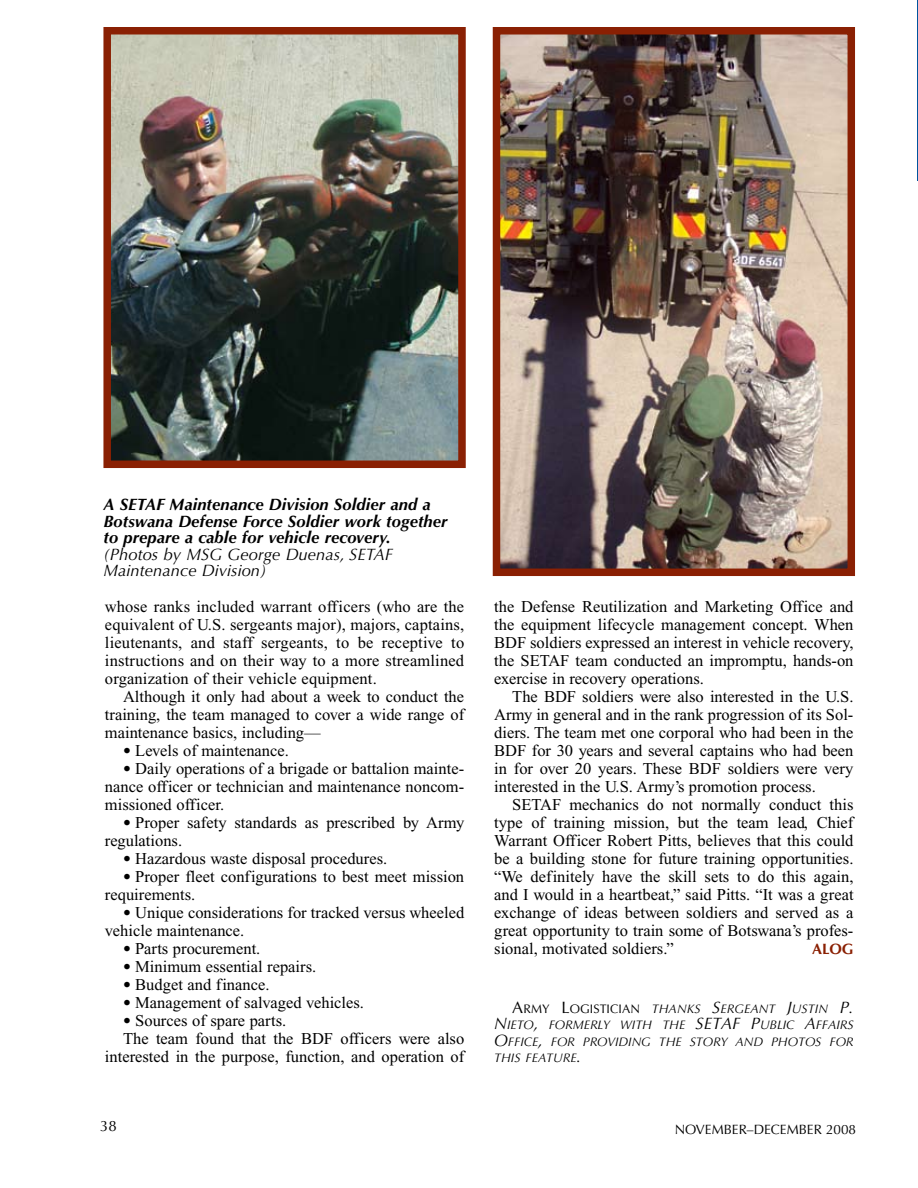
<style>
.page{position:relative;width:918px;height:1188px;background:#fff}
.page>*{position:absolute;margin:0;border:0;box-sizing:border-box;transform-origin:0 0}
.t1{font:16.5px/18px "Times New Roman";color:#000;text-align:justify}
.t2{font:italic 700 16.5px/16.5px "Optima LT Std";letter-spacing:.005em;color:#000}
.t3{font:italic 16.5px/16.5px "Optima LT Std";letter-spacing:.005em;color:#000}
.t4{font:700 15px "Optima LT Std";color:#8a2003}
.t5{font:15px "Optima LT Std";color:#000}
.t6{font:13.5px "Optima LT Std";color:#000}
.t7{font:italic 12.3px/16.5px "Optima LT Std";color:#000}
.s1{font-size:22.5px}
.s2{font-style:normal;font-size:16.5px}
.s3{font-style:normal}
.s4{font-size:16.5px}
</style>
<div class="page">
<img style="left:112px;top:36px;width:345px;height:423px">
<div style="left:103px;top:27px;width:363px;height:441px;border:8px solid #8a2003"></div>
<img style="left:502px;top:36px;width:344px;height:531px">
<div style="left:493px;top:27px;width:362px;height:549px;border:8px solid #8a2003"></div>
<p class="t2" style="left:103px;top:496px;width:346px">A SETAF Maintenance Division Soldier and a<br>Botswana Defense Force Soldier work together to prepare a cable for vehicle recovery.</p>
<p class="t3" style="left:103px;top:546px;width:291px">(Photos by MSG George Duenas, SETAF<br>Maintenance Division)</p>
<p class="t1" style="left:105px;top:598px;width:361px">whose ranks included warrant officers (who are the equivalent of U.S. sergeants major), majors, captains, lieutenants, and staff sergeants, to be receptive to instructions and on their way to a more streamlined organization of their vehicle equipment.</p>
<p class="t1" style="left:105px;top:688px;width:361px;text-indent:18px">Although it only had about a week to conduct the training, the team managed to cover a wide range of maintenance basics, including—</p>
<p class="t1" style="left:123px;top:742px;width:167px"><span class="s1">•</span> Levels of maintenance.</p>
<p class="t1" style="left:105px;top:760px;width:361px;text-indent:18px"><span class="s1">•</span> Daily operations of a brigade or battalion mainte&shy;nance officer or technician and maintenance noncom&shy;missioned officer.</p>
<p class="t1" style="left:105px;top:814px;width:361px;text-indent:18px"><span class="s1">•</span> Proper safety standards as prescribed by Army regulations.</p>
<p class="t1" style="left:123px;top:850px;width:266px"><span class="s1">•</span> Hazardous waste disposal procedures.</p>
<p class="t1" style="left:105px;top:868px;width:361px;text-indent:18px"><span class="s1">•</span> Proper fleet configurations to best meet mission requirements.</p>
<p class="t1" style="left:105px;top:904px;width:361px;text-indent:18px"><span class="s1">•</span> Unique considerations for tracked versus wheeled vehicle maintenance.</p>
<p class="t1" style="left:123px;top:940px;width:139px"><span class="s1">•</span> Parts procurement.</p>
<p class="t1" style="left:123px;top:958px;width:195px"><span class="s1">•</span> Minimum essential repairs.</p>
<p class="t1" style="left:123px;top:976px;width:148px"><span class="s1">•</span> Budget and finance.</p>
<p class="t1" style="left:123px;top:994px;width:243px"><span class="s1">•</span> Management of salvaged vehicles.</p>
<p class="t1" style="left:123px;top:1012px;width:165px"><span class="s1">•</span> Sources of spare parts.</p>
<p class="t1" style="left:123px;top:1030px;width:343px">The team found that the BDF officers were also</p>
<p class="t1" style="left:105px;top:1048px;width:361px">interested in the purpose, function, and operation of</p>
<p class="t1" style="left:494px;top:598px;width:361px">the Defense Reutilization and Marketing Office and the equipment lifecycle management concept. When BDF soldiers expressed an interest in vehicle recovery, the SETAF team conducted an impromptu, hands-on exercise in recovery operations.</p>
<p class="t1" style="left:494px;top:688px;width:361px;text-indent:18px">The BDF soldiers were also interested in the U.S.<br>Army in general and in the rank progression of its Sol&shy;diers. The team met one corporal who had been in the BDF for 30 years and several captains who had been in for over 20 years. These BDF soldiers were very interested in the U.S. Army’s promotion process.</p>
<p class="t1" style="left:494px;top:796px;width:361px;text-indent:18px">SETAF mechanics do not normally conduct this type of training mission, but the team lead, Chief Warrant Officer Robert Pitts, believes that this could be a building stone for future training opportunities. “We definitely have the skill sets to do this again, and I would in a heartbeat,” said Pitts. “It was a great exchange of ideas between soldiers and served as a great opportunity to train some of Botswana’s profes&shy;sional, motivated soldiers.”</p>
<p class="t4" style="left:812px;top:940px;width:43px">ALOG</p>
<p class="t7" style="left:494px;top:1000px;width:361px;text-indent:18px"><span class="s2">A</span><span class="s3">RMY</span> <span class="s2">L</span><span class="s3">OGISTICIAN</span> THANKS <span class="s4">S</span>ERGEANT <span class="s4">J</span>USTIN <span class="s4">P.<br>N</span>IETO<span class="s4">,</span> FORMERLY WITH THE <span class="s4">SETAF</span></p>
<p class="t7" style="left:494px;top:1017px;width:361px;text-align:justify;text-indent:257px"><span class="s4">P</span>UBLIC <span class="s4">A</span>FFAIRS <span class="s4">O</span>FFICE<span class="s4">,</span> FOR PROVIDING THE STORY AND PHOTOS FOR THIS FEATURE<span class="s4">.</span></p>
<p class="t5" style="left:100px;top:1117px;width:18px">38</p>
<p class="t6" style="left:675px;top:1121px;width:10px">NOVEMBER</p>
<p class="t6" style="left:747px;top:1121px;width:17px">–DECEMBER</p>
<p class="t6" style="left:826px;top:1121px;width:32px">2008</p>
</div>
